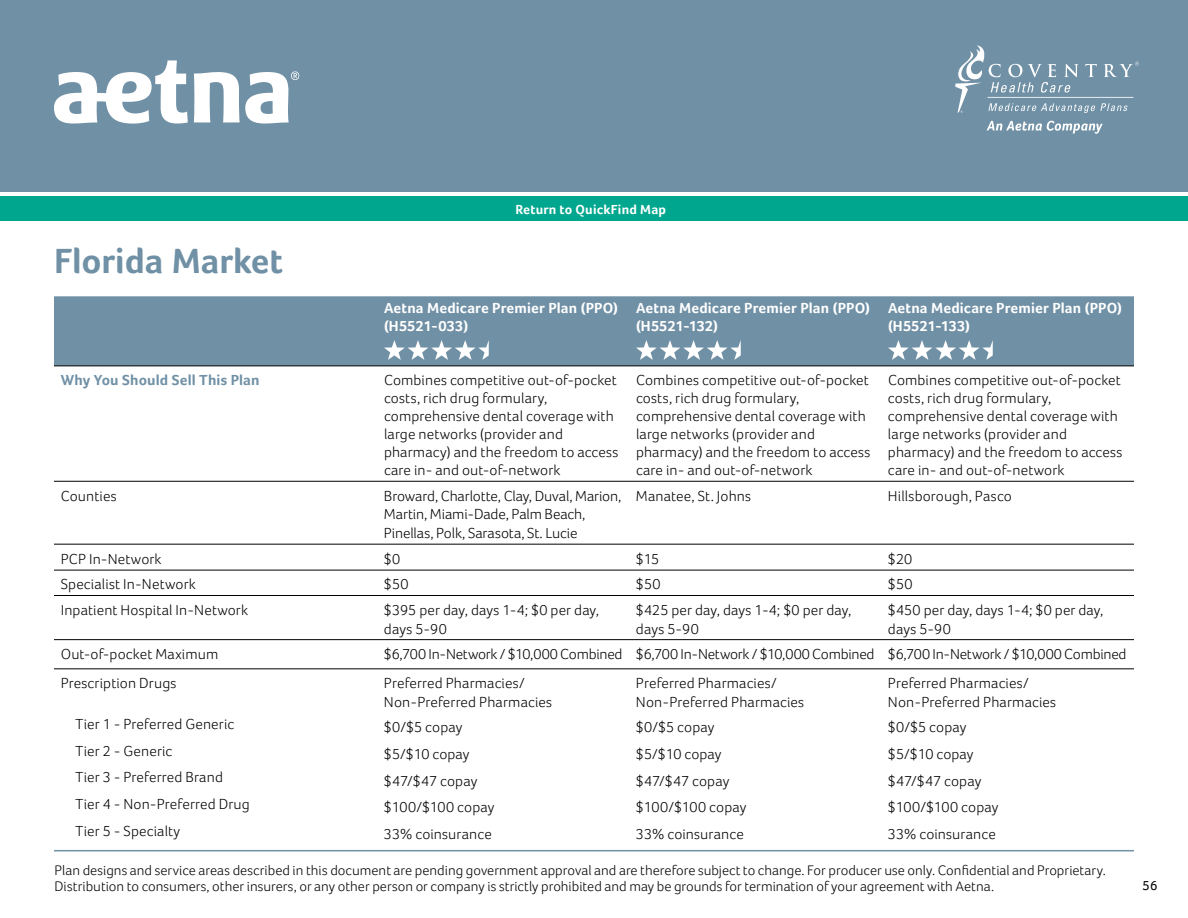
<style>
.page{position:relative;width:1188px;height:918px;background:#fff}
.page>*{position:absolute;margin:0;border:0;box-sizing:border-box;transform-origin:0 0}
.t1{font:700 36px "Foco";color:#7090a5}
.t2{font:300 15px/18px "Foco";letter-spacing:.01em;color:#000}
.t3{font:700 15px/18px "Foco";letter-spacing:.01em;color:#fff}
.t4{font:300 15px "Foco";letter-spacing:-.015em;color:#000}
.t5{font:700 15px "Foco";letter-spacing:.01em;color:#7090a5}
.t6{font:300 14.25px/16.5px "Foco";color:#000}
.t7{font:700 13.5px "Foco";letter-spacing:.015em;color:#fff}
.t8{font:13.5px "Foco";color:#000}
</style>
<div class="page">
<div style="left:0;top:0;width:1188px;height:192px;background:#7090a5"></div>
<svg style="left:54px;top:60px;width:245px;height:64px"></svg>
<svg style="left:987px;top:121px;width:116px;height:13px"></svg>
<svg style="left:955px;top:45px;width:184px;height:68px"></svg>
<hr style="left:54px;top:850px;width:1080px;height:1px;background:#7090a5">
<div style="left:0;top:196px;width:1188px;height:25px;background:#00a78e"></div>
<div style="left:54px;top:296px;width:1080px;height:70px;background:#7090a5"></div>
<hr style="left:54px;top:481px;width:324px;height:1px;background:#000">
<hr style="left:378px;top:481px;width:252px;height:1px;background:#000">
<hr style="left:630px;top:481px;width:252px;height:1px;background:#000">
<hr style="left:882px;top:481px;width:252px;height:1px;background:#000">
<hr style="left:54px;top:544px;width:324px;height:1px;background:#000">
<hr style="left:378px;top:544px;width:252px;height:1px;background:#000">
<hr style="left:630px;top:544px;width:252px;height:1px;background:#000">
<hr style="left:882px;top:544px;width:252px;height:1px;background:#000">
<hr style="left:54px;top:570px;width:324px;height:1px;background:#000">
<hr style="left:378px;top:570px;width:252px;height:1px;background:#000">
<hr style="left:630px;top:570px;width:252px;height:1px;background:#000">
<hr style="left:882px;top:570px;width:252px;height:1px;background:#000">
<hr style="left:54px;top:595px;width:324px;height:1px;background:#000">
<hr style="left:378px;top:595px;width:252px;height:1px;background:#000">
<hr style="left:630px;top:595px;width:252px;height:1px;background:#000">
<hr style="left:882px;top:595px;width:252px;height:1px;background:#000">
<hr style="left:54px;top:639px;width:324px;height:1px;background:#000">
<hr style="left:378px;top:639px;width:252px;height:1px;background:#000">
<hr style="left:630px;top:639px;width:252px;height:1px;background:#000">
<hr style="left:882px;top:639px;width:252px;height:1px;background:#000">
<hr style="left:54px;top:669px;width:324px;height:1px;background:#000">
<hr style="left:378px;top:669px;width:252px;height:1px;background:#000">
<hr style="left:630px;top:669px;width:252px;height:1px;background:#000">
<hr style="left:882px;top:669px;width:252px;height:1px;background:#000">
<hr style="left:54px;top:366px;width:324px;height:1px;background:#000">
<hr style="left:378px;top:366px;width:252px;height:1px;background:#000">
<hr style="left:630px;top:366px;width:252px;height:1px;background:#000">
<hr style="left:882px;top:366px;width:252px;height:1px;background:#000">
<svg style="left:384px;top:340px;width:105px;height:20px"></svg>
<svg style="left:636px;top:340px;width:105px;height:20px"></svg>
<svg style="left:888px;top:340px;width:105px;height:20px"></svg>
<h1 class="t1" style="left:54px;top:239px;width:230px">Florida Market</h1>
<p class="t7" style="left:515px;top:201px;width:152px">Return to QuickFind Map</p>
<p class="t3" style="left:384px;top:299px;width:235px">Aetna Medicare Premier Plan (PPO) (H5521-033)</p>
<p class="t3" style="left:636px;top:299px;width:235px">Aetna Medicare Premier Plan (PPO) (H5521-132)</p>
<p class="t3" style="left:888px;top:299px;width:235px">Aetna Medicare Premier Plan (PPO) (H5521-133)</p>
<p class="t5" style="left:61px;top:371px;width:200px">Why You Should Sell This Plan</p>
<p class="t2" style="left:384px;top:371px;width:236px">Combines competitive out-of-pocket costs, rich drug formulary, comprehensive dental coverage with large networks (provider and pharmacy) and the freedom to access care in- and out-of-network</p>
<p class="t2" style="left:636px;top:371px;width:236px">Combines competitive out-of-pocket costs, rich drug formulary, comprehensive dental coverage with large networks (provider and pharmacy) and the freedom to access care in- and out-of-network</p>
<p class="t2" style="left:888px;top:371px;width:236px">Combines competitive out-of-pocket costs, rich drug formulary, comprehensive dental coverage with large networks (provider and pharmacy) and the freedom to access care in- and out-of-network</p>
<p class="t2" style="left:61px;top:487px;width:57px">Counties</p>
<p class="t2" style="left:384px;top:486px;width:239px;line-height:18.8px">Broward, Charlotte, Clay, Duval, Marion,<br>Martin, Miami-Dade, Palm Beach,<br>Pinellas, Polk, Sarasota, St. Lucie</p>
<p class="t2" style="left:636px;top:487px;width:117px">Manatee, St. Johns</p>
<p class="t2" style="left:888px;top:487px;width:125px">Hillsborough, Pasco</p>
<p class="t2" style="left:61px;top:549px;width:102px">PCP In-Network</p>
<p class="t2" style="left:384px;top:549px;width:18px">$0</p>
<p class="t2" style="left:636px;top:549px;width:25px">$15</p>
<p class="t2" style="left:888px;top:549px;width:26px">$20</p>
<p class="t2" style="left:61px;top:575px;width:137px">Specialist In-Network</p>
<p class="t2" style="left:384px;top:575px;width:26px">$50</p>
<p class="t2" style="left:636px;top:575px;width:26px">$50</p>
<p class="t2" style="left:888px;top:575px;width:26px">$50</p>
<p class="t2" style="left:61px;top:601px;width:189px">Inpatient Hospital In-Network</p>
<p class="t2" style="left:384px;top:600px;width:217px;line-height:18.8px">$395 per day, days 1-4; $0 per day, days 5-90</p>
<p class="t2" style="left:636px;top:600px;width:217px;line-height:18.8px">$425 per day, days 1-4; $0 per day, days 5-90</p>
<p class="t2" style="left:888px;top:600px;width:217px;line-height:18.8px">$450 per day, days 1-4; $0 per day, days 5-90</p>
<p class="t2" style="left:61px;top:645px;width:159px">Out-of-pocket Maximum</p>
<p class="t4" style="left:384px;top:645px;width:744px">$6,700 In-Network / $10,000 Combined $6,700 In-Network / $10,000 Combined $6,700 In-Network / $10,000 Combined</p>
<p class="t2" style="left:61px;top:674px;width:117px">Prescription Drugs</p>
<p class="t2" style="left:384px;top:674px;width:170px;line-height:18.8px">Preferred Pharmacies/<br>Non-Preferred Pharmacies</p>
<p class="t2" style="left:636px;top:674px;width:170px;line-height:18.8px">Preferred Pharmacies/<br>Non-Preferred Pharmacies</p>
<p class="t2" style="left:888px;top:674px;width:170px;line-height:18.8px">Preferred Pharmacies/<br>Non-Preferred Pharmacies</p>
<p class="t2" style="left:76px;top:715px;width:160px">Tier 1 - Preferred Generic</p>
<p class="t2" style="left:384px;top:718px;width:80px">$0/$5 copay</p>
<p class="t2" style="left:636px;top:718px;width:80px">$0/$5 copay</p>
<p class="t2" style="left:888px;top:718px;width:80px">$0/$5 copay</p>
<p class="t2" style="left:76px;top:742px;width:98px">Tier 2 - Generic</p>
<p class="t2" style="left:384px;top:745px;width:87px">$5/$10 copay</p>
<p class="t2" style="left:636px;top:745px;width:87px">$5/$10 copay</p>
<p class="t2" style="left:888px;top:745px;width:87px">$5/$10 copay</p>
<p class="t2" style="left:76px;top:768px;width:149px">Tier 3 - Preferred Brand</p>
<p class="t2" style="left:384px;top:771px;width:95px">$47/$47 copay</p>
<p class="t2" style="left:636px;top:771px;width:95px">$47/$47 copay</p>
<p class="t2" style="left:888px;top:771px;width:95px">$47/$47 copay</p>
<p class="t2" style="left:76px;top:795px;width:176px">Tier 4 - Non-Preferred Drug</p>
<p class="t2" style="left:384px;top:798px;width:112px">$100/$100 copay</p>
<p class="t2" style="left:636px;top:798px;width:112px">$100/$100 copay</p>
<p class="t2" style="left:888px;top:798px;width:112px">$100/$100 copay</p>
<p class="t2" style="left:76px;top:822px;width:106px">Tier 5 - Specialty</p>
<p class="t2" style="left:384px;top:825px;width:109px">33% coinsurance</p>
<p class="t2" style="left:636px;top:825px;width:109px">33% coinsurance</p>
<p class="t2" style="left:888px;top:825px;width:109px">33% coinsurance</p>
<p class="t6" style="left:55px;top:861px;width:1053px">Plan designs and service areas described in this document are pending government approval and are therefore subject to change. For producer use only. Confidential and Proprietary.<br>Distribution to consumers, other insurers, or any other person or company is strictly prohibited and may be grounds for termination of your agreement with Aetna.</p>
<p class="t8" style="left:1143px;top:878px;width:17px">56</p>
</div>
